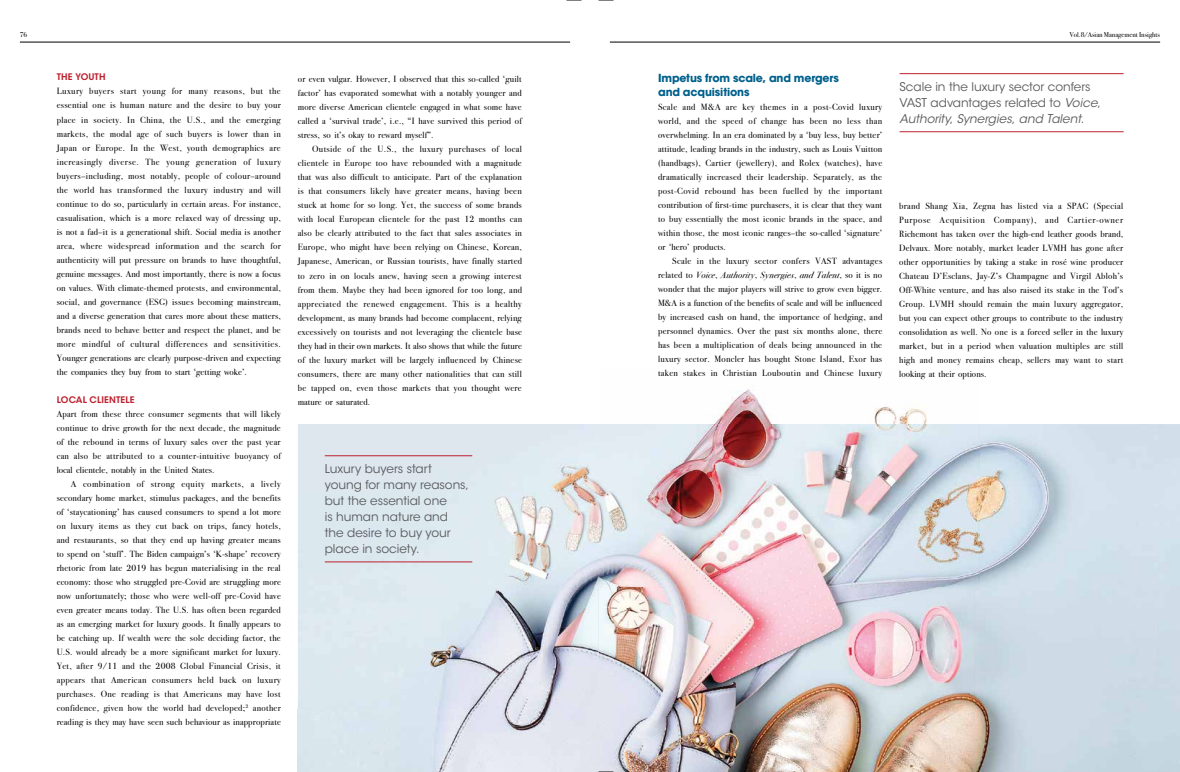
<style>
.page{position:relative;width:1180px;height:772px;background:#fff}
.page>*{position:absolute;margin:0;border:0;box-sizing:border-box;transform-origin:0 0}
.t1{font:12px/16px "ITC Avant Garde Std";color:#58595b}
.t2{font:700 11px/14px "ITC Avant Garde Std";letter-spacing:-.015em;color:#00608c}
.t3{font:9px/14px "Bodoni Svty Two ITCTT Book";letter-spacing:.02em;color:#000;text-align:justify}
.t4{font:9px "Bodoni Svty Two ITCTT Book Ita";letter-spacing:.02em;color:#000}
.t5{font:9px "Bodoni Svty Two ITCTT Book";letter-spacing:.04em;color:#000}
.t6{font:600 9px "ITC Avant Garde Std";letter-spacing:.01em;color:#bd202e}
.t7{font:7px "Bodoni Svty Two ITCTT Book";color:#000}
.s1{font-family:"Bodoni Svty Two ITCTT Book"}
.s2{font-style:italic}
</style>
<div class="page">
<hr style="left:609px;top:42px;width:550px;height:1px;background:#000">
<hr style="left:20px;top:42px;width:550px;height:1px;background:#000">
<img style="left:974px;top:424px;width:205px;height:347px">
<img style="left:598px;top:585px;width:376px;height:186px">
<img style="left:598px;top:389px;width:381px;height:196px">
<hr style="left:899px;top:73px;width:224px;height:1px;background:#bd202e">
<hr style="left:899px;top:131px;width:224px;height:1px;background:#bd202e">
<svg style="left:566px;top:0;width:15px;height:1px"></svg>
<svg style="left:566px;top:771px;width:15px;height:1px"></svg>
<img style="left:298px;top:424px;width:300px;height:347px">
<hr style="left:325px;top:455px;width:147px;height:1px;background:#bd202e">
<hr style="left:325px;top:561px;width:147px;height:1px;background:#bd202e">
<img style="left:578px;top:424px;width:20px;height:161px">
<svg style="left:598px;top:0;width:15px;height:1px"></svg>
<svg style="left:598px;top:770px;width:15px;height:2px"></svg>
<p class="t7" style="left:20px;top:29px;width:9px">76</p>
<p class="t7" style="left:1069px;top:29px;width:92px">Vol.8/Asian Management Insights</p>
<p class="t2" style="left:658px;top:71px;width:182px">Impetus from scale, and mergers and acquisitions</p>
<p class="t3" style="left:658px;top:99px;width:226px">Scale and M&amp;A are key themes in a post-Covid luxury world, and the speed of change has been no less than overwhelming. In an era dominated by a ‘buy less, buy better’ attitude, leading brands in the industry, such as Louis Vuitton (handbags), Cartier (jewellery), and Rolex (watches), have dramatically increased their leadership. Separately, as the post-Covid rebound has been fuelled by the important contribution of first-time purchasers, it is clear that they want to buy essentially the most iconic brands in the space, and within those, the most iconic ranges–the so-called ‘signature’ or ‘hero’ products.</p>
<p class="t5" style="left:672px;top:253px;width:211px">Scale in the luxury sector confers VAST advantages</p>
<p class="t4" style="left:658px;top:267px;width:225px"><span class="s1">related to</span> Voice<span class="s1">,</span> Authority<span class="s1">,</span> Synergies<span class="s1">,</span> and Talent<span class="s1">, so it is no</span></p>
<p class="t3" style="left:658px;top:281px;width:226px">wonder that the major players will strive to grow even bigger.<br>M&amp;A is a function of the benefits of scale and will be influenced by increased cash on hand, the importance of hedging, and personnel dynamics. Over the past six months alone, there has been a multiplication of deals being announced in the luxury sector. Moncler has bought Stone Island, Exor has taken stakes in Christian Louboutin and Chinese luxury</p>
<p class="t6" style="left:57px;top:71px;width:50px">THE YOUTH</p>
<p class="t3" style="left:57px;top:83px;width:226px">Luxury buyers start young for many reasons, but the essential one is human nature and the desire to buy your place in society. In China, the U.S., and the emerging markets, the modal age of such buyers is lower than in Japan or Europe. In the West, youth demographics are increasingly diverse. The young generation of luxury buyers–including, most notably, people of colour–around the world has transformed the luxury industry and will continue to do so, particularly in certain areas. For instance, casualisation, which is a more relaxed way of dressing up, is not a fad–it is a generational shift. Social media is another area, where widespread information and the search for authenticity will put pressure on brands to have thoughtful, genuine messages. And most importantly, there is now a focus on values. With climate-themed protests, and environmental, social, and governance (ESG) issues becoming mainstream, and a diverse generation that cares more about these matters, brands need to behave better and respect the planet, and be more mindful of cultural differences and sensitivities.<br>Younger generations are clearly purpose-driven and expecting the companies they buy from to start ‘getting woke’.</p>
<p class="t6" style="left:57px;top:393px;width:79px">LOCAL CLIENTELE</p>
<p class="t3" style="left:57px;top:405px;width:226px">Apart from these three consumer segments that will likely continue to drive growth for the next decade, the magnitude of the rebound in terms of luxury sales over the past year can also be attributed to a counter-intuitive buoyancy of local clientele, notably in the United States.</p>
<p class="t3" style="left:57px;top:475px;width:226px;text-indent:14px">A combination of strong equity markets, a lively secondary home market, stimulus packages, and the benefits of ‘staycationing’ has caused consumers to spend a lot more on luxury items as they cut back on trips, fancy hotels, and restaurants, so that they end up having greater means to spend on ‘stuff’. The Biden campaign’s ‘K-shape’ recovery rhetoric from late 2019 has begun materialising in the real economy: those who struggled pre-Covid are struggling more now unfortunately; those who were well-off pre-Covid have even greater means today. The U.S. has often been regarded as an emerging market for luxury goods. It finally appears to be catching up. If wealth were the sole deciding factor, the U.S. would already be a more significant market for luxury.<br>Yet, after 9/11 and the 2008 Global Financial Crisis, it appears that American consumers held back on luxury purchases. One reading is that Americans may have lost confidence, given how the world had developed;<sup>2</sup> another reading is they may have seen such behaviour as inappropriate</p>
<p class="t3" style="left:298px;top:71px;width:225px">or even vulgar. However, I observed that this so-called ‘guilt factor’ has evaporated somewhat with a notably younger and more diverse American clientele engaged in what some have called a ‘survival trade’, i.e., “I have survived this period of stress, so it’s okay to reward myself”.</p>
<p class="t3" style="left:298px;top:141px;width:226px;text-indent:14px">Outside of the U.S., the luxury purchases of local clientele in Europe too have rebounded with a magnitude that was also difficult to anticipate. Part of the explanation is that consumers likely have greater means, having been stuck at home for so long. Yet, the success of some brands with local European clientele for the past 12 months can also be clearly attributed to the fact that sales associates in Europe, who might have been relying on Chinese, Korean, Japanese, American, or Russian tourists, have finally started to zero in on locals anew, having seen a growing interest from them. Maybe they had been ignored for too long, and appreciated the renewed engagement. This is a healthy development, as many brands had become complacent, relying excessively on tourists and not leveraging the clientele base they had in their own markets. It also shows that while the future of the luxury market will be largely influenced by Chinese consumers, there are many other nationalities that can still be tapped on, even those markets that you thought were mature or saturated.</p>
<h1 class="t1" style="left:899px;top:79px;width:203px">Scale in the luxury sector confers<br>VAST advantages related to <span class="s2">Voice</span>,<br><span class="s2">Authority</span>, <span class="s2">Synergies</span>, <span class="s2">and Talent</span>.</h1>
<p class="t3" style="left:899px;top:197px;width:226px">brand Shang Xia, Zegna has listed via a SPAC (Special Purpose Acquisition Company), and Cartier-owner Richemont has taken over the high-end leather goods brand, Delvaux. More notably, market leader LVMH has gone after other opportunities by taking a stake in rosé wine producer Chateau D’Esclans, Jay-Z’s Champagne and Virgil Abloh’s Off-White venture, and has also raised its stake in the Tod’s Group. LVMH should remain the main luxury aggregator, but you can expect other groups to contribute to the industry consolidation as well. No one is a forced seller in the luxury market, but in a period when valuation multiples are still high and money remains cheap, sellers may want to start looking at their options.</p>
<h1 class="t1" style="left:325px;top:460px;width:146px">Luxury buyers start young for many reasons, but the essential one<br>is human nature and the desire to buy your place in society.</h1>
</div>
